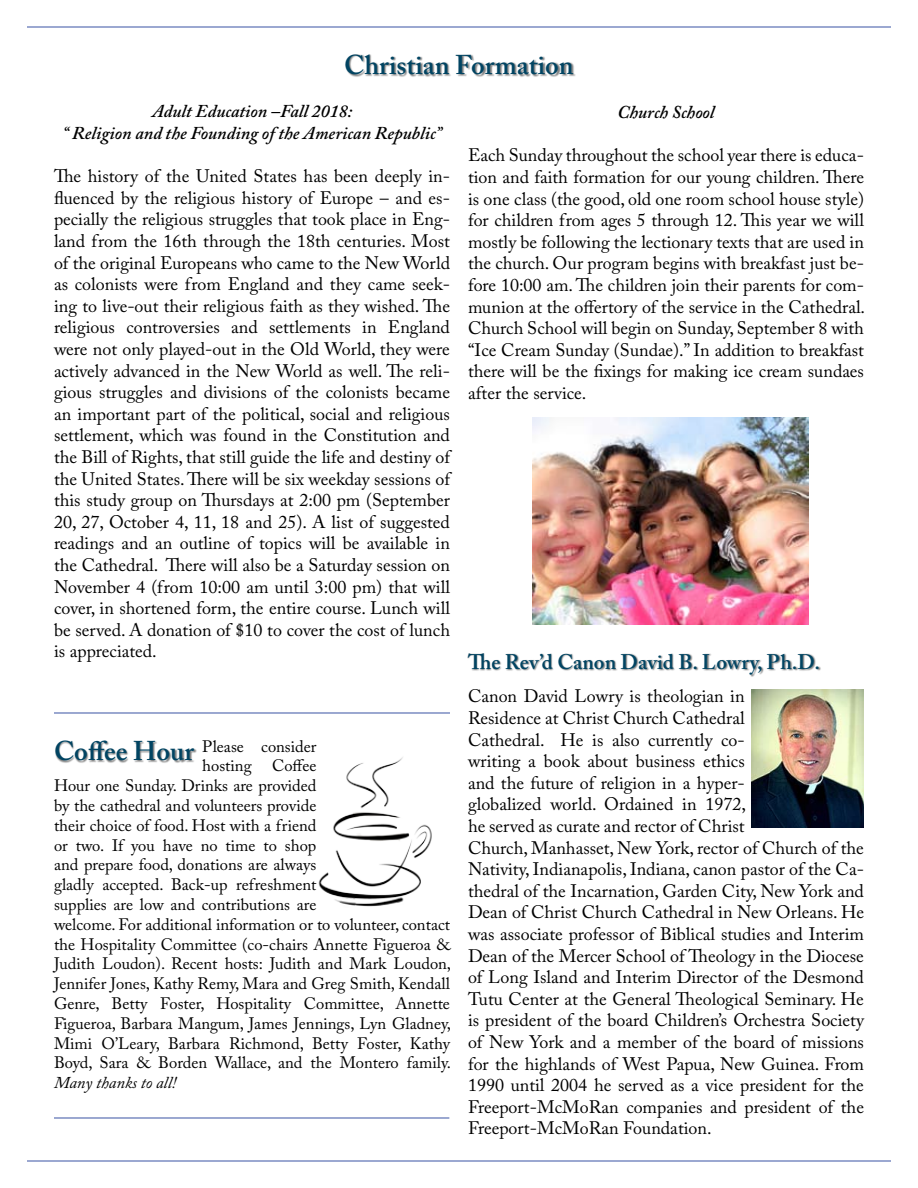
<style>
.page{position:relative;width:918px;height:1188px;background:#fff}
.page>*{position:absolute;margin:0;border:0;box-sizing:border-box;transform-origin:0 0}
.t1{font:600 27px "Adobe Caslon Pro";color:#014462}
.t2{font:600 21px "Adobe Caslon Pro";color:#014462}
.t3{font:18px/21.6px "Adobe Caslon Pro";color:#000;text-align:justify}
.t4{font:italic 600 18px/21.6px "Adobe Caslon Pro";color:#000;text-align:center}
.t5{font:16.5px "Adobe Caslon Pro";color:#000}
.t6{font:italic 16.5px "Adobe Caslon Pro";color:#000}
</style>
<div class="page">
<hr style="left:27px;top:27px;width:864px;height:1px;background:#3953a4">
<hr style="left:27px;top:1161px;width:864px;height:1px;background:#3953a4">
<div style="left:467px;top:653px;width:354px;height:24px;background:#000;opacity:.5"></div>
<img style="left:752px;top:689px;width:112px;height:139px">
<div style="left:345px;top:54px;width:231px;height:23px;background:#000;opacity:.5"></div>
<img style="left:532px;top:417px;width:277px;height:208px">
<div style="left:55px;top:740px;width:142px;height:23px;background:#000;opacity:.5"></div>
<img style="left:318px;top:757px;width:114px;height:150px">
<hr style="left:54px;top:713px;width:396px;height:1px;background:#3953a4">
<hr style="left:54px;top:1118px;width:395px;height:1px;background:#3953a4">
<h1 class="t1" style="left:344px;top:49px;width:231px">Christian Formation</h1>
<p class="t4" style="left:63px;top:100px;width:381px">Adult Education –Fall 2018:<br>“ Religion and the Founding of the American Republic”</p>
<p class="t3" style="left:54px;top:165px;width:398px">The history of the United States has been deeply in&shy;fluenced by the religious history of Europe – and es&shy;pecially the religious struggles that took place in Eng&shy;land from the 16th through the 18th centuries. Most of the original Europeans who came to the New World as colonists were from England and they came seek&shy;ing to live-out their religious faith as they wished. The religious controversies and settlements in England were not only played-out in the Old World, they were actively advanced in the New World as well. The reli&shy;gious struggles and divisions of the colonists became an important part of the political, social and religious settlement, which was found in the Constitution and the Bill of Rights, that still guide the life and destiny of the United States. There will be six weekday sessions of this study group on Thursdays at 2:00 pm (September 20, 27, October 4, 11, 18 and 25). A list of suggested readings and an outline of topics will be available in the Cathedral. There will also be a Saturday session on November 4 (from 10:00 am until 3:00 pm) that will cover, in shortened form, the entire course. Lunch will be served. A donation of $10 to cover the cost of lunch is appreciated.</p>
<p class="t5" style="left:202px;top:736px;width:116px">Please consider</p>
<p class="t5" style="left:202px;top:756px;width:116px">hosting Coffee</p>
<p class="t5" style="left:54px;top:776px;width:264px">Hour one Sunday. Drinks are provided</p>
<p class="t5" style="left:54px;top:796px;width:264px">by the cathedral and volunteers provide</p>
<p class="t5" style="left:54px;top:815px;width:264px">their choice of food. Host with a friend</p>
<p class="t5" style="left:54px;top:835px;width:264px">or two. If you have no time to shop</p>
<p class="t5" style="left:54px;top:855px;width:264px">and prepare food, donations are always</p>
<p class="t5" style="left:54px;top:875px;width:264px">gladly accepted. Back-up refreshment</p>
<p class="t5" style="left:54px;top:895px;width:264px">supplies are low and contributions are</p>
<p class="t5" style="left:54px;top:914px;width:398px">welcome. For additional information or to volunteer, contact</p>
<p class="t5" style="left:54px;top:934px;width:397px">the Hospitality Committee (co-chairs Annette Figueroa &amp;</p>
<p class="t5" style="left:54px;top:954px;width:399px">Judith Loudon). Recent hosts: Judith and Mark Loudon,</p>
<p class="t5" style="left:54px;top:974px;width:397px">Jennifer Jones, Kathy Remy, Mara and Greg Smith, Kendall</p>
<p class="t5" style="left:54px;top:994px;width:397px">Genre, Betty Foster, Hospitality Committee, Annette</p>
<p class="t5" style="left:54px;top:1013px;width:399px">Figueroa, Barbara Mangum, James Jennings, Lyn Gladney,</p>
<p class="t5" style="left:54px;top:1033px;width:398px">Mimi O’Leary, Barbara Richmond, Betty Foster, Kathy</p>
<p class="t5" style="left:54px;top:1053px;width:399px">Boyd, Sara &amp; Borden Wallace, and the Montero family.</p>
<p class="t6" style="left:54px;top:1073px;width:124px">Many thanks to all!</p>
<h1 class="t1" style="left:54px;top:735px;width:142px">Coffee Hour</h1>
<p class="t4" style="left:617px;top:101px;width:99px">Church School</p>
<p class="t3" style="left:468px;top:144px;width:399px">Each Sunday throughout the school year there is educa&shy;tion and faith formation for our young children. There is one class (the good, old one room school house style) for children from ages 5 through 12. This year we will mostly be following the lectionary texts that are used in the church. Our program begins with breakfast just be&shy;fore 10:00 am. The children join their parents for com&shy;munion at the offertory of the service in the Cathedral.<br>Church School will begin on Sunday, September 8 with “Ice Cream Sunday (Sundae).” In addition to breakfast there will be the fixings for making ice cream sundaes after the service.</p>
<p class="t2" style="left:468px;top:649px;width:354px">The Rev’d Canon David B. Lowry, Ph.D.</p>
<p class="t3" style="left:468px;top:685px;width:398px;text-align:left">Canon David Lowry is theologian in<br>Residence at Christ Church Cathedral<br>Cathedral. He is also currently co-<br>writing a book about business ethics<br>and the future of religion in a hyper-<br>globalized world. Ordained in 1972,<br>he served as curate and rector of Christ<br>Church, Manhasset, New York, rector of Church of the Nativity, Indianapolis, Indiana, canon pastor of the Ca&shy;thedral of the Incarnation, Garden City, New York and Dean of Christ Church Cathedral in New Orleans. He was associate professor of Biblical studies and Interim Dean of the Mercer School of Theology in the Diocese of Long Island and Interim Director of the Desmond Tutu Center at the General Theological Seminary. He is president of the board Children’s Orchestra Society of New York and a member of the board of missions for the highlands of West Papua, New Guinea. From 1990 until 2004 he served as a vice president for the Freeport-McMoRan companies and president of the Freeport-McMoRan Foundation.</p>
</div>
